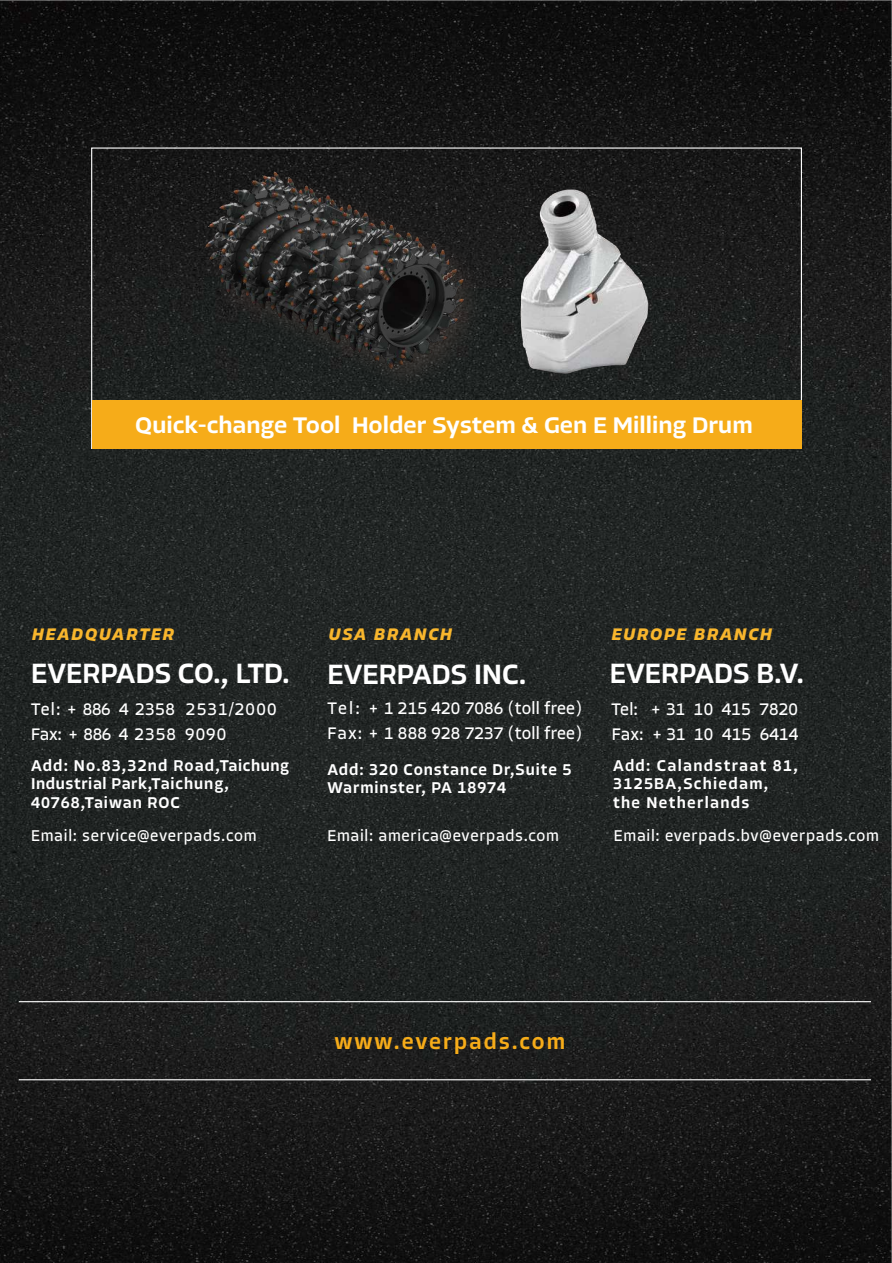
<style>
.page{position:relative;width:892px;height:1263px;background:#fff}
.page>*{position:absolute;margin:0;border:0;box-sizing:border-box;transform-origin:0 0}
.t1{font:500 28.95px "Allotrope";letter-spacing:.005em;color:#fff}
.t2{font:500 23.4px "Allotrope";color:#fff;scale:1.07 1}
.t3{font:500 22.5px "Allotrope";letter-spacing:.09em;color:#f6ac19}
.t4{font:17.4px/24.8px "Allotrope";letter-spacing:.015em;color:#fff}
.t5{font:17.4px/24.6px "Allotrope";letter-spacing:.06em;color:#fff}
.t6{font:italic 700 17.4px "Allotrope";letter-spacing:.11em;color:#f8b62d}
.t7{font:500 16.2px/18.5px "Allotrope";letter-spacing:.06em;color:#fff}
.t8{font:16.2px "Allotrope";letter-spacing:.045em;color:#fff}
.t9{font:500 16.2px/18.5px "Allotrope";letter-spacing:.08em;color:#fff}
</style>
<div class="page">
<img style="left:0;top:0;width:891px;height:1263px">
<hr style="left:19px;top:1001px;width:851px;height:1px;background:#fff">
<hr style="left:19px;top:1079px;width:851px;height:1px;background:#fff">
<div style="left:92px;top:400px;width:709px;height:48px;background:#f6ac19"></div>
<img style="left:193px;top:159px;width:304px;height:241px">
<img style="left:107px;top:163px;width:446px;height:219px">
<img style="left:452px;top:173px;width:241px;height:209px">
<h2 class="t2" style="left:135px;top:409px;width:578px">Quick-change Tool Holder System &amp; Gen E Milling Drum</h2>
<p class="t6" style="left:32px;top:622px;width:143px">HEADQUARTER</p>
<h1 class="t1" style="left:31px;top:654px;width:260px">EVERPADS CO., LTD.</h1>
<p class="t5" style="left:31px;top:697px;width:247px">Tel: + 886 4 2358 2531/2000<br>Fax: + 886 4 2358 9090</p>
<p class="t7" style="left:31px;top:756px;width:259px">Add: No.83,32nd Road,Taichung<br>Industrial Park,Taichung,<br>40768,Taiwan ROC</p>
<p class="t8" style="left:31px;top:825px;width:227px">Email: service@everpads.com</p>
<p class="t6" style="left:329px;top:622px;width:125px">USA BRANCH</p>
<h1 class="t1" style="left:327px;top:654px;width:200px">EVERPADS INC.</h1>
<p class="t4" style="left:327px;top:696px;width:256px">Tel: + 1 215 420 7086 (toll free)</p>
<p class="t4" style="left:327px;top:721px;width:256px">Fax: + 1 888 928 7237 (toll free)</p>
<p class="t7" style="left:327px;top:760px;width:245px">Add: 320 Constance Dr,Suite 5<br>Warminster, PA 18974</p>
<p class="t8" style="left:327px;top:825px;width:233px">Email: america@everpads.com</p>
<p class="t6" style="left:611px;top:622px;width:162px">EUROPE BRANCH</p>
<h1 class="t1" style="left:609px;top:654px;width:196px">EVERPADS B.V.</h1>
<p class="t4" style="left:611px;top:697px;width:188px">Tel: + 31 10 415 7820<br>Fax: + 31 10 415 6414</p>
<p class="t9" style="left:613px;top:756px;width:186px">Add: Calandstraat 81,<br>3125BA,Schiedam, the Netherlands</p>
<p class="t8" style="left:613px;top:825px;width:266px">Email: everpads.bv@everpads.com</p>
<h3 class="t3" style="left:334px;top:1027px;width:232px">www.everpads.com</h3>
</div>
